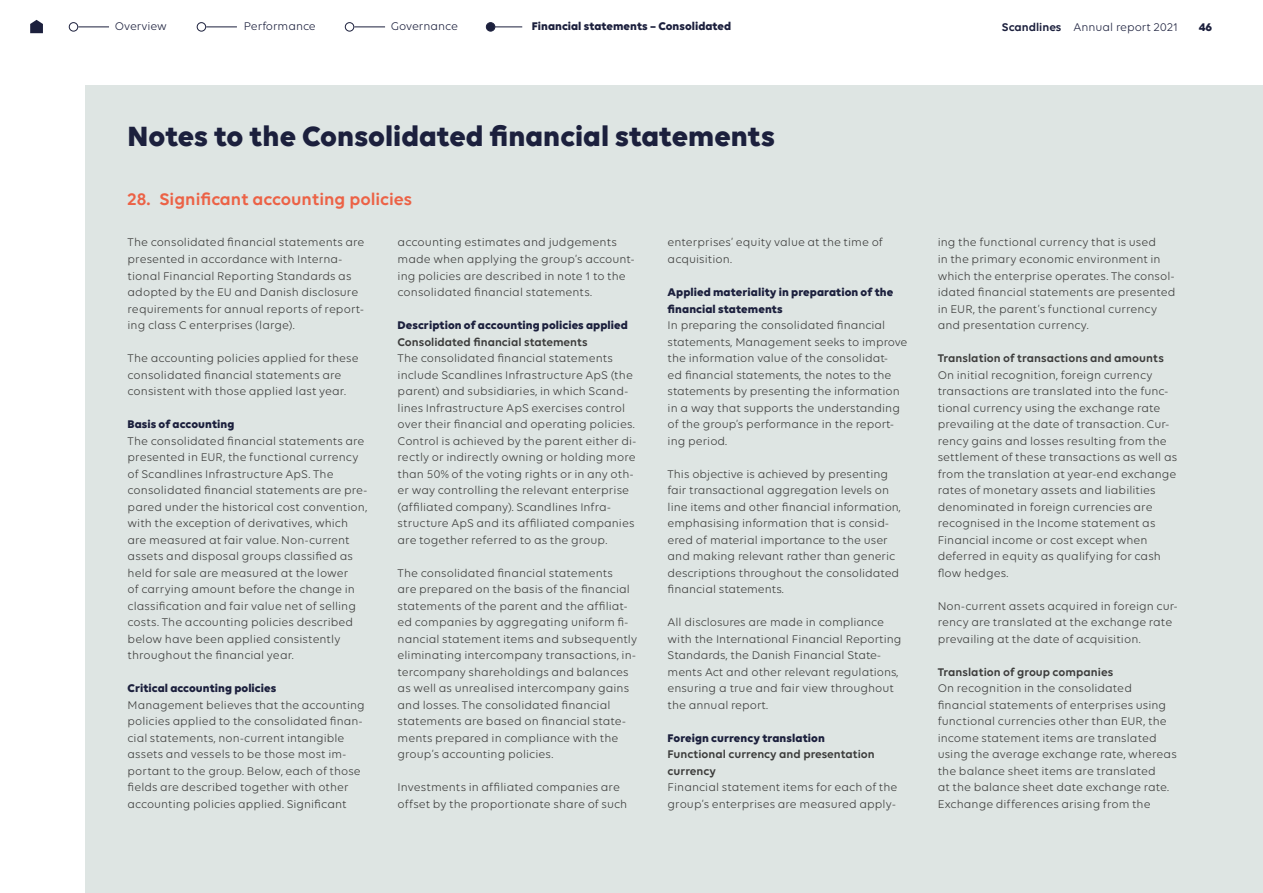
<style>
.page{position:relative;width:1263px;height:893px;background:#fff}
.page>*{position:absolute;margin:0;border:0;box-sizing:border-box;transform-origin:0 0}
.t1{font:700 30px "Volte";color:#1c203d}
.t2{font:600 18px "Volte";color:#ec6246}
.t3{font:12px/16.5px "Volte";letter-spacing:.005em;color:#3c3c3b}
.t4{font:700 12px/16.5px "Volte";letter-spacing:.005em;color:#1c203d}
.t5{font:600 12px/16.5px "Volte";color:#3c3c3b}
.t6{font:12px "Volte";color:#1c203d}
.s1{font-weight:600}
</style>
<div class="page">
<div style="left:85px;top:85px;width:1178px;height:808px;background:#dee5e3"></div>
<div style="left:345px;top:22px;width:9px;height:10px;border:1px solid #1c203d;border-radius:50%"></div>
<div style="left:69px;top:22px;width:9px;height:10px;border:1px solid #1c203d;border-radius:50%"></div>
<div style="left:197px;top:22px;width:9px;height:10px;border:1px solid #1c203d;border-radius:50%"></div>
<div style="left:486px;top:23px;width:9px;height:8px;background:#1c203d;border-radius:50%"></div>
<div style="left:486px;top:22px;width:9px;height:10px;border:1px solid #1c203d;border-radius:50%"></div>
<hr style="left:354px;top:27px;width:31px;height:1px;background:#1c203d">
<hr style="left:78px;top:27px;width:31px;height:1px;background:#1c203d">
<hr style="left:206px;top:27px;width:31px;height:1px;background:#1c203d">
<svg style="left:495px;top:27px;width:27px;height:1px"></svg>
<svg style="left:30px;top:20px;width:13px;height:13px"></svg>
<p class="t6" style="left:115px;top:20px;width:53px">Overview</p>
<p class="t6" style="left:244px;top:20px;width:74px">Performance</p>
<p class="t6" style="left:391px;top:20px;width:69px">Governance</p>
<p class="t4" style="left:532px;top:18px;width:201px">Financial statements – Consolidated</p>
<p class="t6" style="left:1002px;top:21px;width:177px"><span class="s1">Scandlines</span> Annual report 2021</p>
<p class="t4" style="left:1199px;top:19px;width:15px">46</p>
<h1 class="t1" style="left:128px;top:118px;width:649px">Notes to the Consolidated financial statements</h1>
<h2 class="t2" style="left:128px;top:188px;width:286px">28. Significant accounting policies</h2>
<p class="t3" style="left:128px;top:234px;width:238px">The consolidated financial statements are presented in accordance with Interna&shy;tional Financial Reporting Standards as adopted by the EU and Danish disclosure requirements for annual reports of report&shy;ing class C enterprises (large).</p>
<p class="t3" style="left:128px;top:350px;width:233px">The accounting policies applied for these consolidated financial statements are consistent with those applied last year.</p>
<p class="t4" style="left:128px;top:415px;width:108px">Basis of accounting</p>
<p class="t3" style="left:128px;top:432px;width:241px">The consolidated financial statements are presented in EUR, the functional currency of Scandlines Infrastructure ApS. The consolidated financial statements are pre&shy;pared under the historical cost convention, with the exception of derivatives, which are measured at fair value. Non-current assets and disposal groups classified as held for sale are measured at the lower<br>of carrying amount before the change in classification and fair value net of selling costs. The accounting policies described below have been applied consistently throughout the financial year.</p>
<p class="t4" style="left:128px;top:679px;width:150px">Critical accounting policies</p>
<p class="t3" style="left:128px;top:696px;width:239px">Management believes that the accounting policies applied to the consolidated finan&shy;cial statements, non-current intangible assets and vessels to be those most im&shy;portant to the group. Below, each of those fields are described together with other accounting policies applied. Significant</p>
<p class="t3" style="left:398px;top:234px;width:238px">accounting estimates and judgements made when applying the group’s account&shy;ing policies are described in note 1 to the consolidated financial statements.</p>
<p class="t4" style="left:398px;top:316px;width:232px">Description of accounting policies applied</p>
<p class="t5" style="left:398px;top:333px;width:192px">Consolidated financial statements</p>
<p class="t3" style="left:398px;top:350px;width:240px">The consolidated financial statements include Scandlines Infrastructure ApS (the parent) and subsidiaries, in which Scand&shy;lines Infrastructure ApS exercises control over their financial and operating policies.<br>Control is achieved by the parent either di&shy;rectly or indirectly owning or holding more than 50% of the voting rights or in any oth&shy;er way controlling the relevant enterprise (affiliated company). Scandlines Infra&shy;structure ApS and its affiliated companies are together referred to as the group.</p>
<p class="t3" style="left:398px;top:564px;width:241px">The consolidated financial statements<br>are prepared on the basis of the financial statements of the parent and the affiliat&shy;ed companies by aggregating uniform fi&shy;nancial statement items and subsequently eliminating intercompany transactions, in&shy;tercompany shareholdings and balances as well as unrealised intercompany gains and losses. The consolidated financial statements are based on financial state&shy;ments prepared in compliance with the group’s accounting policies.</p>
<p class="t3" style="left:398px;top:779px;width:231px">Investments in affiliated companies are offset by the proportionate share of such</p>
<p class="t3" style="left:668px;top:234px;width:217px">enterprises’ equity value at the time of acquisition.</p>
<p class="t4" style="left:668px;top:283px;width:227px">Applied materiality in preparation of the financial statements</p>
<p class="t3" style="left:668px;top:317px;width:241px">In preparing the consolidated financial statements, Management seeks to improve the information value of the consolidat-<br>ed financial statements, the notes to the statements by presenting the information in a way that supports the understanding of the group’s performance in the report&shy;ing period.</p>
<p class="t3" style="left:668px;top:465px;width:235px">This objective is achieved by presenting fair transactional aggregation levels on line items and other financial information, emphasising information that is consid&shy;ered of material importance to the user and making relevant rather than generic descriptions throughout the consolidated financial statements.</p>
<p class="t3" style="left:668px;top:614px;width:235px">All disclosures are made in compliance with the International Financial Reporting Standards, the Danish Financial State&shy;ments Act and other relevant regulations, ensuring a true and fair view throughout the annual report.</p>
<p class="t4" style="left:668px;top:729px;width:159px">Foreign currency translation</p>
<p class="t5" style="left:668px;top:745px;width:209px">Functional currency and presentation currency</p>
<p class="t3" style="left:668px;top:779px;width:231px">Financial statement items for each of the group’s enterprises are measured apply-</p>
<p class="t3" style="left:938px;top:234px;width:239px">ing the functional currency that is used<br>in the primary economic environment in which the enterprise operates. The consol&shy;idated financial statements are presented in EUR, the parent’s functional currency and presentation currency.</p>
<p class="t5" style="left:938px;top:349px;width:228px">Translation of transactions and amounts</p>
<p class="t3" style="left:938px;top:366px;width:241px">On initial recognition, foreign currency transactions are translated into the func&shy;tional currency using the exchange rate prevailing at the date of transaction. Cur&shy;rency gains and losses resulting from the settlement of these transactions as well as from the translation at year-end exchange rates of monetary assets and liabilities denominated in foreign currencies are recognised in the Income statement as Financial income or cost except when deferred in equity as qualifying for cash flow hedges.</p>
<p class="t3" style="left:938px;top:597px;width:241px">Non-current assets acquired in foreign cur&shy;rency are translated at the exchange rate prevailing at the date of acquisition.</p>
<p class="t5" style="left:938px;top:663px;width:177px">Translation of group companies</p>
<p class="t3" style="left:938px;top:680px;width:241px">On recognition in the consolidated financial statements of enterprises using functional currencies other than EUR, the income statement items are translated using the average exchange rate, whereas the balance sheet items are translated<br>at the balance sheet date exchange rate.<br>Exchange differences arising from the</p>
</div>
